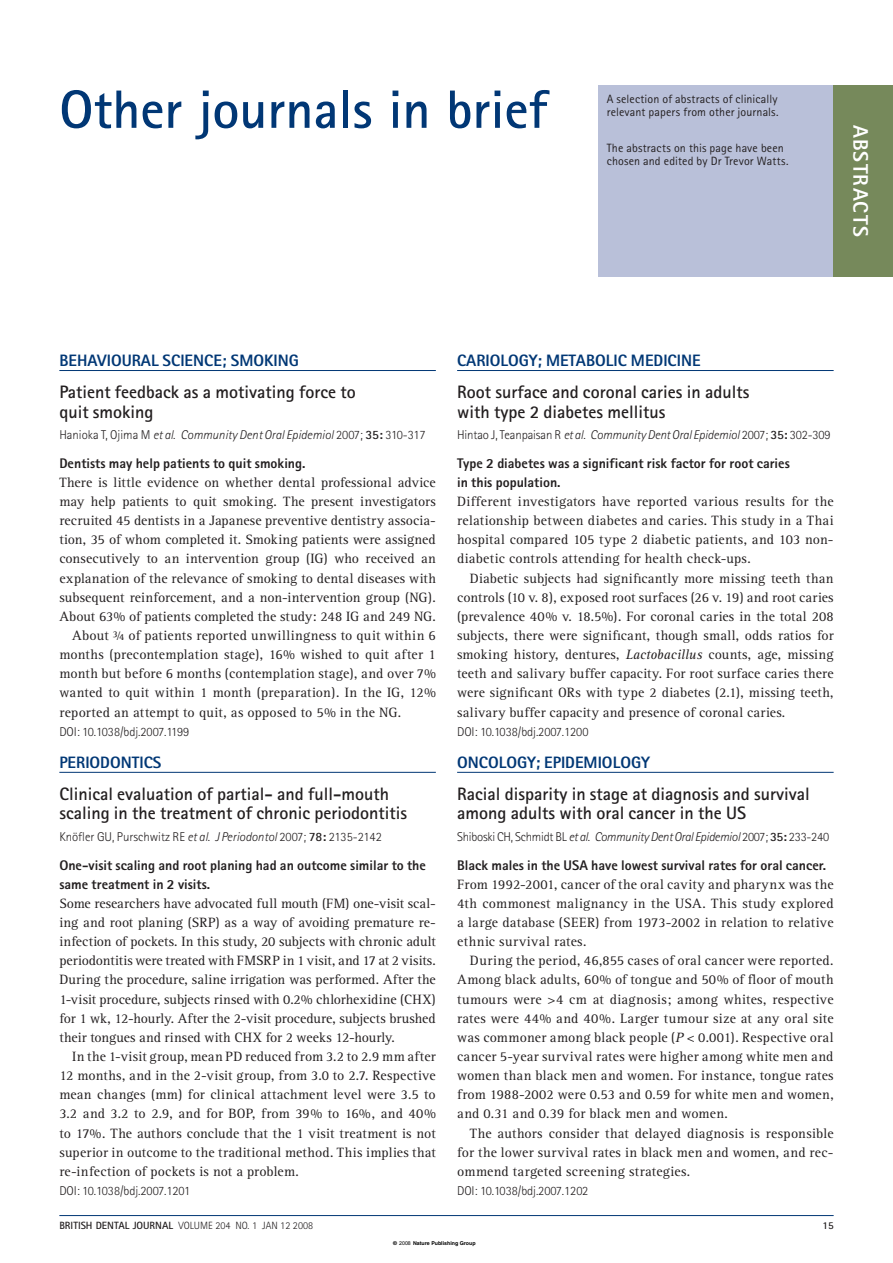
<style>
.page{position:relative;width:893px;height:1263px;background:#fff}
.page>*{position:absolute;margin:0;border:0;box-sizing:border-box;transform-origin:0 0}
.t1{font:700 54px "Rotis Sans Serif";color:#013775}
.t2{font:800 21px "Rotis Sans Serif";letter-spacing:.06em;color:#fff}
.t3{font:700 18px/19.5px "Rotis Sans Serif";color:#231f20}
.t4{font:800 16.5px "Rotis Sans Serif";color:#013775}
.t5{font:13.95px/19.2px "Rotis Serif";letter-spacing:.01em;color:#231f20;text-align:justify}
.t6{font:800 13.95px/19.2px "Rotis Sans Serif";color:#231f20}
.t7{font:300 12.75px "Rotis Sans Serif";letter-spacing:-.005em;color:#231f20}
.t8{font:italic 300 12.75px "Rotis Sans Serif";color:#231f20}
.t9{font:12px/13.5px "Rotis Sans Serif";letter-spacing:.01em;color:#231f20}
.t10{font:300 10.5px "Rotis Sans Serif";color:#231f20}
.t11{font:700 10.5px "Rotis Sans Serif";color:#231f20}
.t12{font:700 5.25px "Helvetica";color:#000}
.s1{font-style:normal}
.s2{font-weight:700;font-style:normal}
.s3{font-style:italic}
.s4{font-weight:700}
.s5{font-family:"Arial";font-weight:400}
</style>
<div class="page">
<hr style="left:59px;top:772px;width:377px;height:1px;background:#013775">
<hr style="left:59px;top:370px;width:377px;height:1px;background:#013775">
<hr style="left:457px;top:772px;width:376px;height:1px;background:#013775">
<hr style="left:457px;top:370px;width:376px;height:1px;background:#013775">
<hr style="left:59px;top:1215px;width:774px;height:1px;background:#013775">
<div style="left:598px;top:85px;width:294px;height:191px;background:#b9c0d9"></div>
<div style="left:833px;top:85px;width:59px;height:191px;background:#76895b"></div>
<h1 class="t1" style="left:59px;top:91px;width:489px">Other journals in brief</h1>
<p class="t9" style="left:606px;top:93px;width:173px">A selection of abstracts of clinically relevant papers from other journals.</p>
<p class="t9" style="left:606px;top:142px;width:183px">The abstracts on this page have been chosen and edited by Dr Trevor Watts.</p>
<p class="t2" style="left:868px;top:125px;width:114px;rotate:90deg">ABSTRACTS</p>
<p class="t4" style="left:59px;top:355px;width:241px">BEHAVIOURAL SCIENCE; SMOKING</p>
<h4 class="t3" style="left:59px;top:384px;width:298px">Patient feedback as a motivating force to quit smoking</h4>
<p class="t8" style="left:59px;top:430px;width:368px"><span class="s1">Hanioka T, Ojima M</span> et al<span class="s1">.</span> Community Dent Oral Epidemiol <span class="s1">2007;</span> <span class="s2">35:</span> <span class="s1">310-317</span></p>
<h5 class="t6" style="left:59px;top:455px;width:248px">Dentists may help patients to quit smoking.</h5>
<p class="t5" style="left:59px;top:474px;width:378px">There is little evidence on whether dental professional advice may help patients to quit smoking. The present investigators recruited 45 dentists in a Japanese preventive dentistry associa&shy;tion, 35 of whom completed it. Smoking patients were assigned consecutively to an intervention group (IG) who received an explanation of the relevance of smoking to dental diseases with subsequent reinforcement, and a non-intervention group (NG).<br>About 63% of patients completed the study: 248 IG and 249 NG.</p>
<p class="t5" style="left:59px;top:627px;width:378px;text-indent:13px">About ¾ of patients reported unwillingness to quit within 6 months (precontemplation stage), 16% wished to quit after 1 month but before 6 months (contemplation stage), and over 7% wanted to quit within 1 month (preparation). In the IG, 12% reported an attempt to quit, as opposed to 5% in the NG.</p>
<p class="t7" style="left:59px;top:727px;width:131px">DOI: 10.1038/bdj.2007.1199</p>
<p class="t4" style="left:59px;top:756px;width:104px">PERIODONTICS</p>
<h4 class="t3" style="left:59px;top:786px;width:349px">Clinical evaluation of partial- and full-mouth scaling in the treatment of chronic periodontitis</h4>
<p class="t7" style="left:59px;top:832px;width:324px">Knöfler GU, Purschwitz RE <span class="s3">et al</span>. <span class="s3">J Periodontol</span> 2007; <span class="s4">78:</span> 2135-2142</p>
<h5 class="t6" style="left:59px;top:857px;width:368px">One-visit scaling and root planing had an outcome similar to the same treatment in 2 visits.</h5>
<p class="t5" style="left:59px;top:895px;width:378px">Some researchers have advocated full mouth (FM) one-visit scal&shy;ing and root planing (SRP) as a way of avoiding premature re&shy;infection of pockets. In this study, 20 subjects with chronic adult periodontitis were treated with FMSRP in 1 visit, and 17 at 2 visits.<br>During the procedure, saline irrigation was performed. After the 1-visit procedure, subjects rinsed with 0.2% chlorhexidine (CHX) for 1 wk, 12-hourly. After the 2-visit procedure, subjects brushed their tongues and rinsed with CHX for 2 weeks 12-hourly.</p>
<p class="t5" style="left:59px;top:1048px;width:378px;text-indent:13px">In the 1-visit group, mean PD reduced from 3.2 to 2.9 mm after 12 months, and in the 2-visit group, from 3.0 to 2.7. Respective mean changes (mm) for clinical attachment level were 3.5 to</p>
<p class="t5" style="left:59px;top:1105px;width:378px">3.2 and 3.2 to 2.9, and for BOP, from 39% to 16%, and 40% to 17%. The authors conclude that the 1 visit treatment is not superior in outcome to the traditional method. This implies that re-infection of pockets is not a problem.</p>
<p class="t7" style="left:59px;top:1186px;width:132px">DOI: 10.1038/bdj.2007.1201</p>
<p class="t4" style="left:457px;top:355px;width:245px">CARIOLOGY; METABOLIC MEDICINE</p>
<h4 class="t3" style="left:457px;top:384px;width:294px">Root surface and coronal caries in adults with type 2 diabetes mellitus</h4>
<p class="t7" style="left:457px;top:430px;width:375px">Hintao J, Teanpaisan R <span class="s3">et al</span>. <span class="s3">Community Dent Oral Epidemiol</span> 2007; <span class="s4">35:</span> 302-309</p>
<h5 class="t6" style="left:457px;top:455px;width:334px">Type 2 diabetes was a significant risk factor for root caries in this population.</h5>
<p class="t5" style="left:457px;top:493px;width:378px">Different investigators have reported various results for the relationship between diabetes and caries. This study in a Thai hospital compared 105 type 2 diabetic patients, and 103 non&shy;diabetic controls attending for health check-ups.</p>
<p class="t5" style="left:457px;top:570px;width:378px;text-indent:13px">Diabetic subjects had significantly more missing teeth than controls (10 v. 8), exposed root surfaces (26 v. 19) and root caries (prevalence 40% v. 18.5%). For coronal caries in the total 208 subjects, there were significant, though small, odds ratios for smoking history, dentures, <span class="s3">Lactobacillus</span> counts, age, missing teeth and salivary buffer capacity. For root surface caries there were significant ORs with type 2 diabetes (2.1), missing teeth, salivary buffer capacity and presence of coronal caries.</p>
<p class="t7" style="left:457px;top:727px;width:133px">DOI: 10.1038/bdj.2007.1200</p>
<p class="t4" style="left:457px;top:756px;width:194px">ONCOLOGY; EPIDEMIOLOGY</p>
<h4 class="t3" style="left:457px;top:786px;width:354px">Racial disparity in stage at diagnosis and survival among adults with oral cancer in the US</h4>
<p class="t7" style="left:457px;top:832px;width:373px">Shiboski CH, Schmidt BL <span class="s3">et al</span>. <span class="s3">Community Dent Oral Epidemiol</span> 2007; <span class="s4">35:</span> 233-240</p>
<h5 class="t6" style="left:457px;top:857px;width:370px">Black males in the USA have lowest survival rates for oral cancer.</h5>
<p class="t5" style="left:457px;top:876px;width:378px">From 1992-2001, cancer of the oral cavity and pharynx was the 4th commonest malignancy in the USA. This study explored a large database (SEER) from 1973-2002 in relation to relative ethnic survival rates.</p>
<p class="t5" style="left:457px;top:952px;width:378px;text-indent:13px">During the period, 46,855 cases of oral cancer were reported.<br>Among black adults, 60% of tongue and 50% of floor of mouth tumours were &gt;4 cm at diagnosis; among whites, respective rates were 44% and 40%. Larger tumour size at any oral site was commoner among black people (<span class="s3">P</span> &lt; 0.001). Respective oral cancer 5-year survival rates were higher among white men and women than black men and women. For instance, tongue rates from 1988-2002 were 0.53 and 0.59 for white men and women, and 0.31 and 0.39 for black men and women.</p>
<p class="t5" style="left:457px;top:1125px;width:378px;text-indent:13px">The authors consider that delayed diagnosis is responsible for the lower survival rates in black men and women, and rec&shy;ommend targeted screening strategies.</p>
<p class="t7" style="left:457px;top:1186px;width:133px">DOI: 10.1038/bdj.2007.1202</p>
<p class="t10" style="left:59px;top:1221px;width:255px"><span class="s4">BRITISH DENTAL JOURNAL</span> VOLUME 204 NO. 1 JAN 12 2008</p>
<p class="t11" style="left:822px;top:1221px;width:13px">15</p>
<p class="t12" style="left:393px;top:1239px;width:84px">© <span class="s5">2008</span> Nature Publishing Group</p>
</div>
